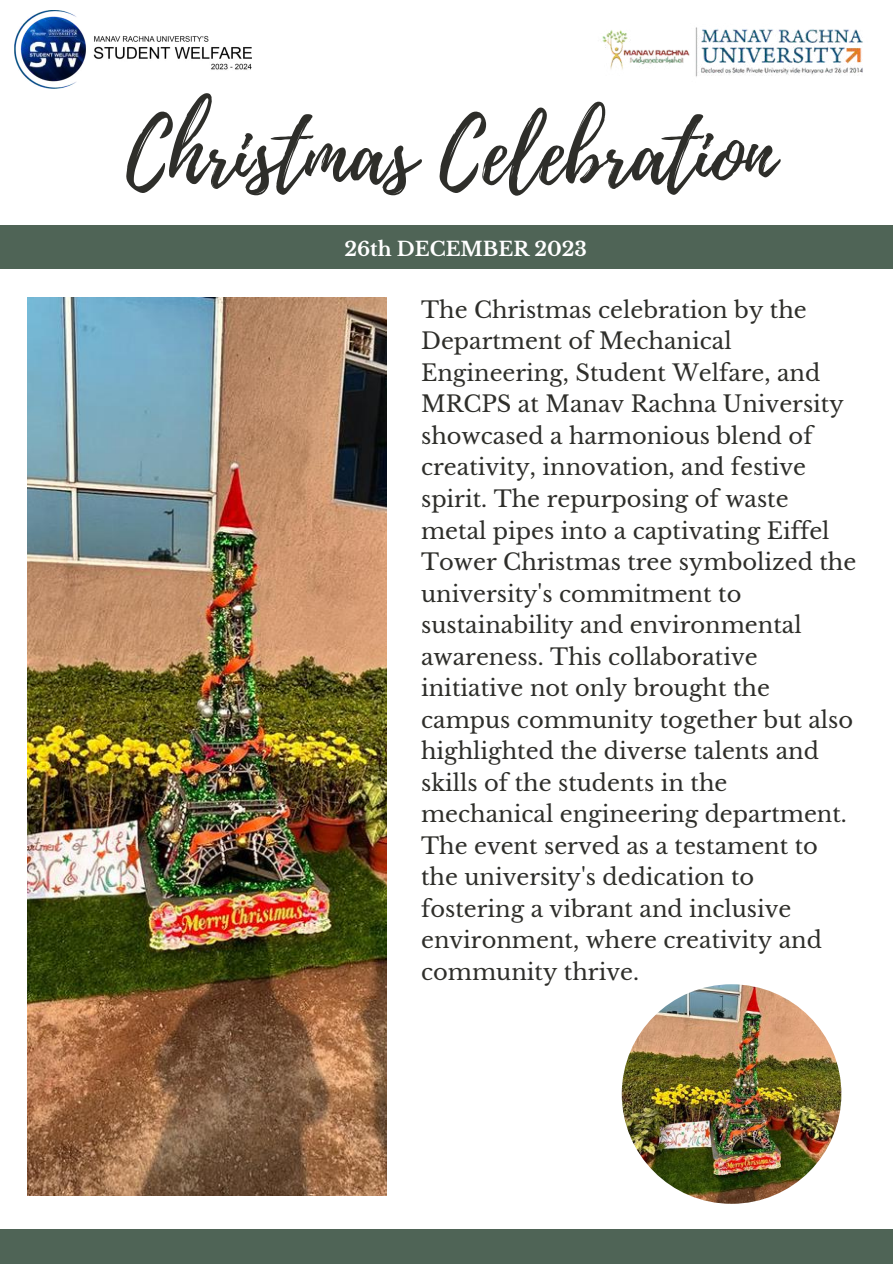
<style>
.page{position:relative;width:893px;height:1264px;background:#fff}
.page>*{position:absolute;margin:0;border:0;box-sizing:border-box;transform-origin:0 0}
.t1{font:85.5px "Playlist Script";color:#2e2e2a}
.t2{font:22.5px/31.5px "Libre Baskerville";color:#2e2e2a}
.t3{font:700 19.5px "Libre Baskerville";color:#fff}
</style>
<div class="page">
<div style="left:0;top:1228px;width:892px;height:35px;background:#4f6456"></div>
<img style="left:15px;top:10px;width:236px;height:79px">
<img style="left:602px;top:27px;width:261px;height:50px">
<img style="left:28px;top:298px;width:358px;height:897px">
<div style="left:0;top:225px;width:892px;height:44px;background:#4f6456"></div>
<img style="left:621px;top:984px;width:220px;height:219px;border-radius:50%">
<h1 class="t1" style="left:126px;top:93px;width:649px">Christmas Celebration</h1>
<p class="t3" style="left:344px;top:237px;width:244px">26th DECEMBER 2023</p>
<p class="t2" style="left:421px;top:294px;width:436px">The Christmas celebration by the<br>Department of Mechanical<br>Engineering, Student Welfare, and<br>MRCPS at Manav Rachna University showcased a harmonious blend of creativity, innovation, and festive spirit. The repurposing of waste metal pipes into a captivating Eiffel<br>Tower Christmas tree symbolized the university's commitment to sustainability and environmental awareness. This collaborative initiative not only brought the campus community together but also highlighted the diverse talents and skills of the students in the mechanical engineering department.<br>The event served as a testament to the university's dedication to fostering a vibrant and inclusive environment, where creativity and community thrive.</p>
</div>
